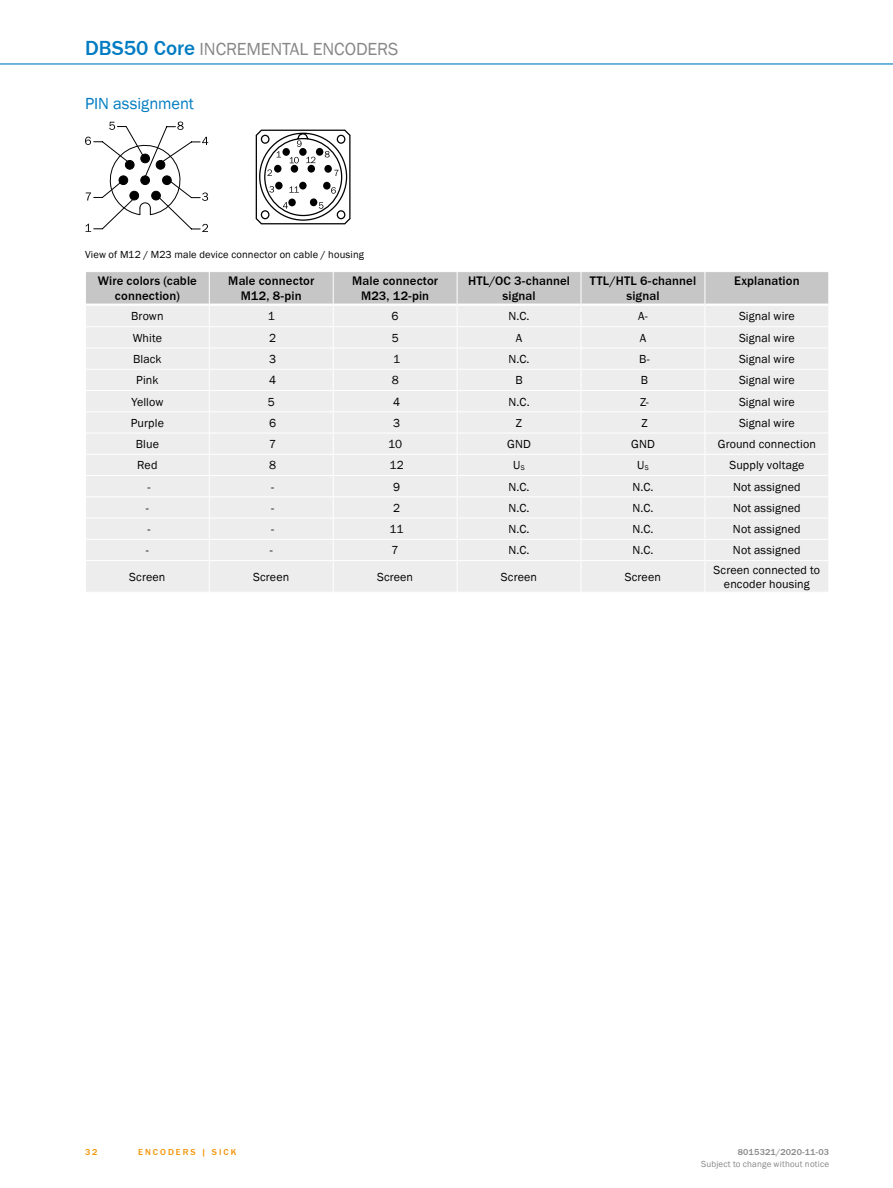
<style>
.page{position:relative;width:893px;height:1188px;background:#fff}
.page>*{position:absolute;margin:0;border:0;box-sizing:border-box;transform-origin:0 0}
.t1{font:18px "SICK Franklin";letter-spacing:-.01em;color:#878787}
.t2{font:16.5px "SICK Franklin";letter-spacing:-.005em;color:#007cc2}
.t3{font:500 12.75px/15.3px "SICK Franklin";letter-spacing:.01em;color:#000;text-align:center}
.t4{font:12px/14.4px "SICK Franklin";letter-spacing:.01em;color:#000;text-align:center}
.t5{font:10.5px "SICK Franklin";letter-spacing:.015em;color:#000}
.t6{font:9px "SICK Franklin";letter-spacing:.02em;color:#878787}
.t7{font:500 9px "SICK Franklin";letter-spacing:.02em;color:#878787}
.t8{font:500 9px "SICK Franklin";letter-spacing:.225em;color:#f39200}
.s1{font-weight:500;font-size:21px;color:#007cc2}
.s2{font-size:6.9px}
</style>
<div class="page">
<hr style="left:0;top:63px;width:893px;height:2px;background:#007cc2">
<svg style="left:85px;top:122px;width:123px;height:110px"></svg>
<svg style="left:256px;top:130px;width:94px;height:94px"></svg>
<div style="left:86px;top:561px;width:742px;height:31px;background:#ededed"></div>
<svg style="left:86px;top:272px;width:743px;height:288px"></svg>
<hr style="left:209px;top:561px;width:1px;height:32px;background:#fff">
<hr style="left:333px;top:561px;width:1px;height:32px;background:#fff">
<hr style="left:457px;top:561px;width:1px;height:32px;background:#fff">
<hr style="left:581px;top:561px;width:1px;height:32px;background:#fff">
<hr style="left:704px;top:561px;width:1px;height:32px;background:#fff">
<h1 class="t1" style="left:85px;top:38px;width:315px"><span class="s1">DBS50 Core</span> INCREMENTAL ENCODERS</h1>
<h2 class="t2" style="left:85px;top:93px;width:110px">PIN assignment</h2>
<p class="t5" style="left:85px;top:248px;width:280px">View of M12 / M23 male device connector on cable / housing</p>
<p class="t3" style="left:98px;top:273px;width:101px">Wire colors (cable connection)</p>
<p class="t3" style="left:228px;top:273px;width:87px">Male connector<br>M12, 8-pin</p>
<p class="t3" style="left:352px;top:273px;width:87px">Male connector<br>M23, 12-pin</p>
<p class="t3" style="left:468px;top:273px;width:104px">HTL/OC 3-channel signal</p>
<p class="t3" style="left:590px;top:273px;width:108px">TTL/HTL 6-channel signal</p>
<p class="t3" style="left:734px;top:273px;width:67px">Explanation</p>
<p class="t4" style="left:131px;top:309px;width:34px">Brown</p>
<p class="t4" style="left:268px;top:309px;width:9px">1</p>
<p class="t4" style="left:392px;top:309px;width:9px">6</p>
<p class="t4" style="left:508px;top:309px;width:23px">N.C.</p>
<p class="t4" style="left:638px;top:309px;width:11px">A-</p>
<p class="t4" style="left:739px;top:309px;width:57px">Signal wire</p>
<p class="t4" style="left:133px;top:331px;width:31px">White</p>
<p class="t4" style="left:269px;top:331px;width:9px">2</p>
<p class="t4" style="left:392px;top:331px;width:9px">5</p>
<p class="t4" style="left:516px;top:331px;width:8px">A</p>
<p class="t4" style="left:640px;top:331px;width:8px">A</p>
<p class="t4" style="left:739px;top:331px;width:57px">Signal wire</p>
<p class="t4" style="left:133px;top:352px;width:30px">Black</p>
<p class="t4" style="left:269px;top:352px;width:9px">3</p>
<p class="t4" style="left:393px;top:352px;width:9px">1</p>
<p class="t4" style="left:508px;top:352px;width:23px">N.C.</p>
<p class="t4" style="left:639px;top:352px;width:12px">B-</p>
<p class="t4" style="left:739px;top:352px;width:57px">Signal wire</p>
<p class="t4" style="left:136px;top:373px;width:24px">Pink</p>
<p class="t4" style="left:269px;top:373px;width:9px">4</p>
<p class="t4" style="left:392px;top:373px;width:9px">8</p>
<p class="t4" style="left:515px;top:373px;width:9px">B</p>
<p class="t4" style="left:641px;top:373px;width:9px">B</p>
<p class="t4" style="left:739px;top:373px;width:57px">Signal wire</p>
<p class="t4" style="left:131px;top:394px;width:33px">Yellow</p>
<p class="t4" style="left:268px;top:394px;width:9px">5</p>
<p class="t4" style="left:393px;top:394px;width:9px">4</p>
<p class="t4" style="left:508px;top:394px;width:23px">N.C.</p>
<p class="t4" style="left:640px;top:394px;width:10px">Z-</p>
<p class="t4" style="left:739px;top:394px;width:57px">Signal wire</p>
<p class="t4" style="left:131px;top:416px;width:35px">Purple</p>
<p class="t4" style="left:269px;top:416px;width:9px">6</p>
<p class="t4" style="left:393px;top:416px;width:9px">3</p>
<p class="t4" style="left:516px;top:416px;width:8px">Z</p>
<p class="t4" style="left:641px;top:416px;width:8px">Z</p>
<p class="t4" style="left:739px;top:416px;width:57px">Signal wire</p>
<p class="t4" style="left:136px;top:437px;width:25px">Blue</p>
<p class="t4" style="left:269px;top:437px;width:9px">7</p>
<p class="t4" style="left:388px;top:437px;width:15px">10</p>
<p class="t4" style="left:507px;top:437px;width:25px">GND</p>
<p class="t4" style="left:631px;top:437px;width:25px">GND</p>
<p class="t4" style="left:718px;top:437px;width:100px">Ground connection</p>
<p class="t4" style="left:137px;top:458px;width:22px">Red</p>
<p class="t4" style="left:269px;top:458px;width:9px">8</p>
<p class="t4" style="left:390px;top:458px;width:16px">12</p>
<p class="t4" style="left:513px;top:458px;width:13px">U<span class="s2">S</span></p>
<p class="t4" style="left:637px;top:458px;width:13px">U<sub>S</sub></p>
<p class="t4" style="left:729px;top:458px;width:76px">Supply voltage</p>
<p class="t4" style="left:147px;top:480px;width:4px">-</p>
<p class="t4" style="left:271px;top:480px;width:4px">-</p>
<p class="t4" style="left:393px;top:480px;width:9px">9</p>
<p class="t4" style="left:508px;top:480px;width:23px">N.C.</p>
<p class="t4" style="left:632px;top:480px;width:23px">N.C.</p>
<p class="t4" style="left:733px;top:480px;width:69px">Not assigned</p>
<p class="t4" style="left:146px;top:501px;width:4px">-</p>
<p class="t4" style="left:271px;top:501px;width:4px">-</p>
<p class="t4" style="left:393px;top:501px;width:9px">2</p>
<p class="t4" style="left:508px;top:501px;width:23px">N.C.</p>
<p class="t4" style="left:632px;top:501px;width:23px">N.C.</p>
<p class="t4" style="left:733px;top:501px;width:69px">Not assigned</p>
<p class="t4" style="left:147px;top:522px;width:4px">-</p>
<p class="t4" style="left:271px;top:522px;width:4px">-</p>
<p class="t4" style="left:390px;top:522px;width:16px">11</p>
<p class="t4" style="left:508px;top:522px;width:23px">N.C.</p>
<p class="t4" style="left:632px;top:522px;width:23px">N.C.</p>
<p class="t4" style="left:733px;top:522px;width:69px">Not assigned</p>
<p class="t4" style="left:146px;top:543px;width:4px">-</p>
<p class="t4" style="left:270px;top:543px;width:4px">-</p>
<p class="t4" style="left:392px;top:543px;width:9px">7</p>
<p class="t4" style="left:508px;top:543px;width:23px">N.C.</p>
<p class="t4" style="left:632px;top:543px;width:23px">N.C.</p>
<p class="t4" style="left:733px;top:543px;width:69px">Not assigned</p>
<p class="t4" style="left:129px;top:570px;width:38px">Screen</p>
<p class="t4" style="left:253px;top:570px;width:38px">Screen</p>
<p class="t4" style="left:377px;top:570px;width:38px">Screen</p>
<p class="t4" style="left:501px;top:570px;width:38px">Screen</p>
<p class="t4" style="left:625px;top:570px;width:38px">Screen</p>
<p class="t4" style="left:714px;top:563px;width:108px">Screen connected to encoder housing</p>
<p class="t8" style="left:85px;top:1146px;width:14px">32</p>
<p class="t7" style="left:738px;top:1146px;width:93px">8015321/2020-11-03</p>
<p class="t6" style="left:701px;top:1159px;width:130px">Subject to change without notice</p>
<p class="t8" style="left:138px;top:1146px;width:100px">ENCODERS | SICK</p>
</div>
